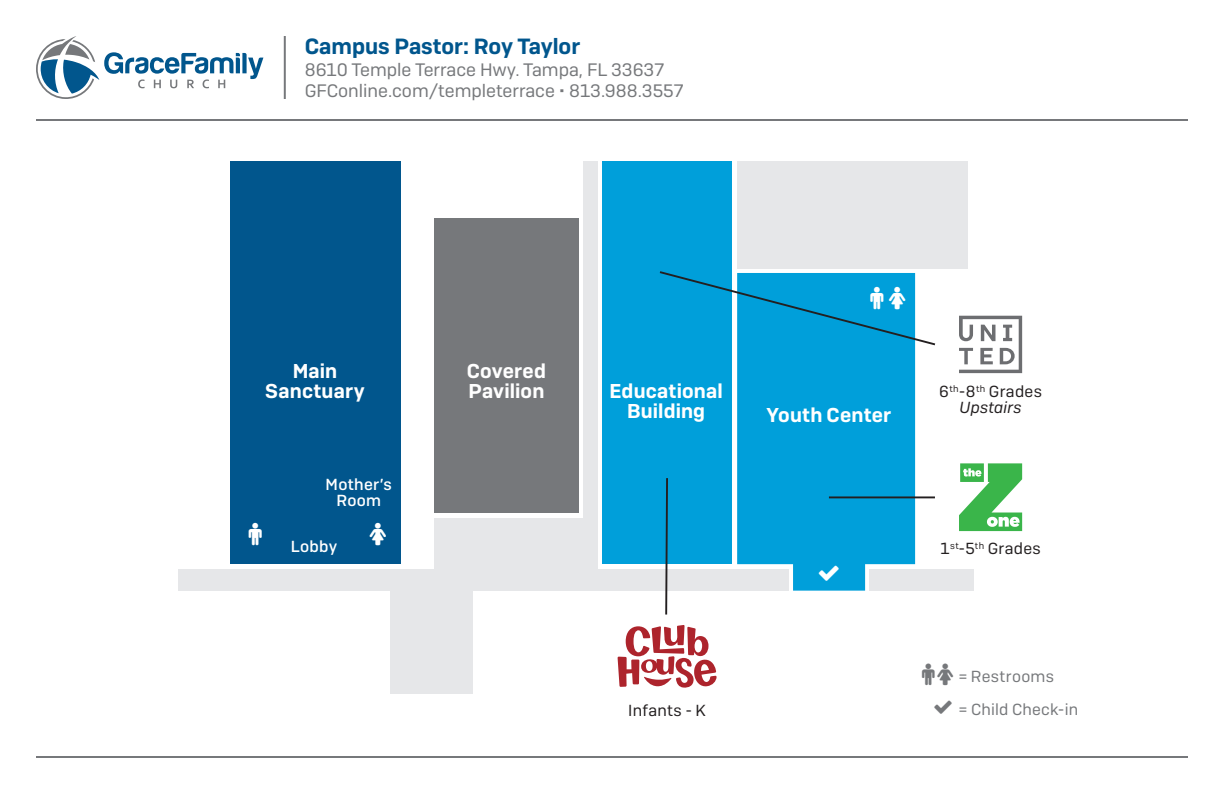
<style>
.page{position:relative;width:1224px;height:792px;background:#fff}
.page>*{position:absolute;margin:0;border:0;box-sizing:border-box;transform-origin:0 0}
.t1{font:600 22px "Camber";color:#01568d}
.txt_kids_stuff{font:600 20px "Camber";letter-spacing:.005em;color:#fff}
.t2{font:18px "Camber";color:#76787b}
.t3{font:16px "Camber";letter-spacing:.02em;color:#231f20}
.t4{font:16px "Camber";letter-spacing:.02em;color:#76787b}
.txt_kids_stuff-2{font:500 16px "Camber";letter-spacing:.015em;color:#fff}
.t5{font:italic 16px "Camber";letter-spacing:.015em;color:#231f20}
</style>
<div class="page">
<div style="left:390px;top:579px;width:82px;height:115px;background:#e6e7e9"></div>
<div style="left:434px;top:518px;width:155px;height:65px;background:#e6e7e9"></div>
<div style="left:178px;top:569px;width:611px;height:21px;background:#e6e7e9"></div>
<div style="left:583px;top:161px;width:14px;height:413px;background:#e6e7e9"></div>
<div style="left:870px;top:569px;width:104px;height:21px;background:#e6e7e9"></div>
<div style="left:737px;top:161px;width:231px;height:107px;background:#e6e7e9"></div>
<svg style="left:737px;top:347px;width:178px;height:244px;background:#10a4db"></svg>
<div style="left:602px;top:161px;width:129px;height:403px;background:#009fda"></div>
<div style="left:434px;top:219px;width:144px;height:294px;background:#76787b"></div>
<div style="left:230px;top:161px;width:170px;height:403px;background:#01568d"></div>
<svg style="left:959px;top:463px;width:63px;height:68px"></svg>
<svg style="left:959px;top:316px;width:63px;height:57px"></svg>
<svg style="left:618px;top:625px;width:99px;height:63px"></svg>
<svg style="left:664px;top:478px;width:5px;height:137px"></svg>
<hr style="left:829px;top:496px;width:106px;height:2px;background:#231f20">
<svg style="left:36px;top:36px;width:227px;height:63px"></svg>
<hr style="left:284px;top:36px;width:2px;height:63px;background:#76787b">
<hr style="left:36px;top:119px;width:1152px;height:2px;background:#76787b">
<hr style="left:36px;top:756px;width:1152px;height:2px;background:#76787b">
<svg style="left:819px;top:566px;width:20px;height:15px"></svg>
<svg style="left:659px;top:270px;width:277px;height:77px"></svg>
<p class="t1" style="left:305px;top:33px;width:277px">Campus Pastor: Roy Taylor</p>
<p class="t2" style="left:305px;top:59px;width:361px">8610 Temple Terrace Hwy. Tampa, FL 33637</p>
<p class="t2" style="left:305px;top:80px;width:380px">GFConline.com/templeterrace • 813.988.3557</p>
<p class="txt_kids_stuff" style="left:293px;top:358px;width:46px">Main</p>
<p class="txt_kids_stuff" style="left:265px;top:378px;width:101px">Sanctuary</p>
<p class="txt_kids_stuff-2" style="left:326px;top:475px;width:68px">Mother’s</p>
<p class="txt_kids_stuff-2" style="left:336px;top:491px;width:46px">Room</p>
<p class="txt_kids_stuff-2" style="left:291px;top:537px;width:48px">Lobby</p>
<p class="txt_kids_stuff" style="left:467px;top:358px;width:81px">Covered</p>
<p class="txt_kids_stuff" style="left:468px;top:378px;width:78px">Pavilion</p>
<p class="txt_kids_stuff" style="left:609px;top:379px;width:115px">Educational</p>
<p class="txt_kids_stuff" style="left:627px;top:399px;width:80px">Building</p>
<p class="txt_kids_stuff" style="left:767px;top:402px;width:126px">Youth Center</p>
<p class="t3" style="left:628px;top:701px;width:79px">Infants - K</p>
<p class="t3" style="left:939px;top:382px;width:104px">6<sup>th</sup>-8<sup>th</sup> Grades</p>
<p class="t5" style="left:960px;top:398px;width:63px">Upstairs</p>
<p class="t3" style="left:940px;top:539px;width:102px">1<sup>st</sup>-5<sup>th</sup> Grades</p>
<p class="t4" style="left:958px;top:667px;width:97px">= Restrooms</p>
<p class="t4" style="left:958px;top:699px;width:121px">= Child Check-in</p>
</div>
